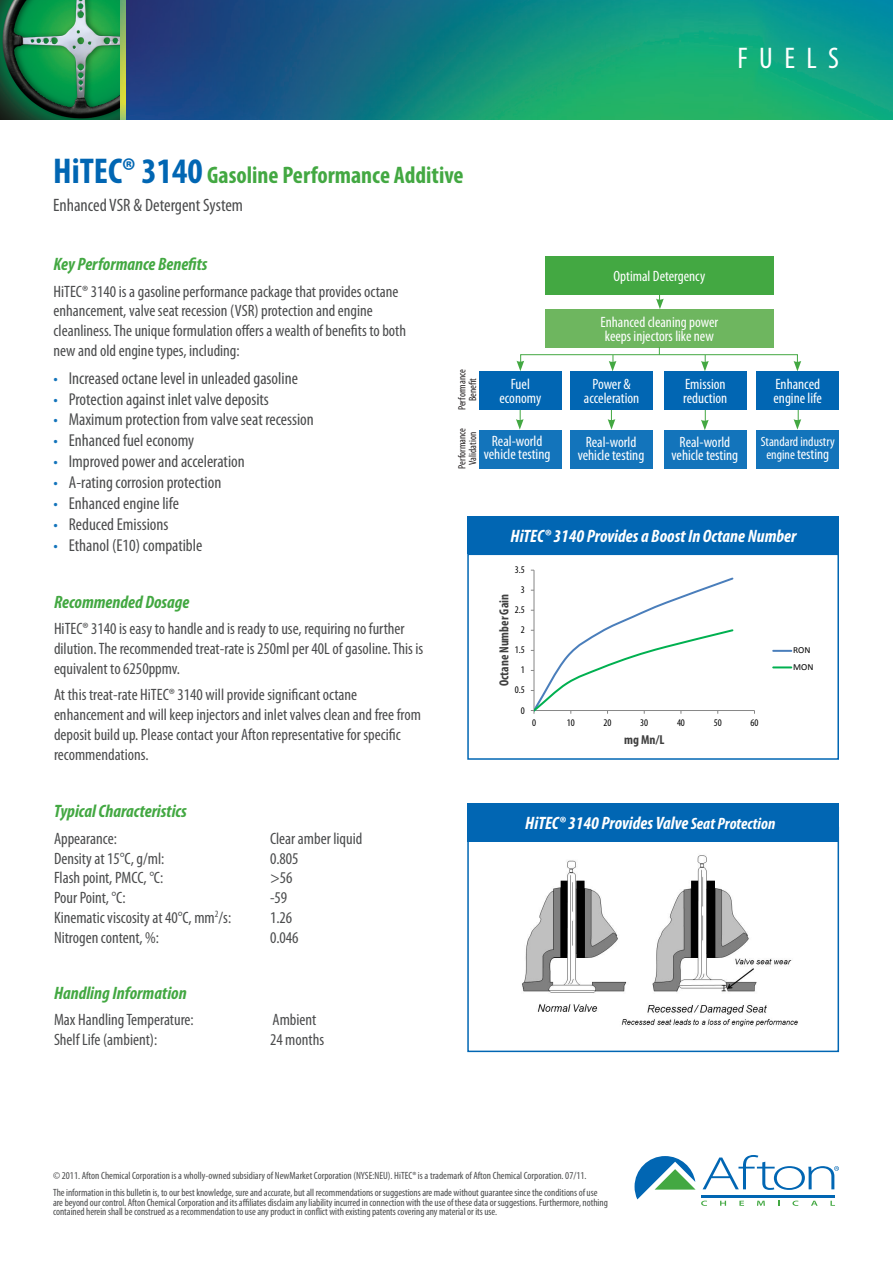
<style>
.page{position:relative;width:893px;height:1263px;background:#fff}
.page>*{position:absolute;margin:0;border:0;box-sizing:border-box;transform-origin:0 0}
.t1{font:condensed 30px "Myriad Pro";letter-spacing:.38em;color:#fff}
.t2{font:700 condensed 24px "Myriad Pro";color:#43a842}
.Sub-headings_Style{font:italic 700 condensed 18px "Myriad Pro";color:#43a842}
.t3{font:italic 700 condensed 18px "Myriad Pro";color:#fff}
.t4{font:condensed 18px "Myriad Pro";color:#4b4c4d}
.t5{font:condensed 17.25px "Myriad Pro";color:#4b4c4d}
.t6{font:condensed 16.5px/19.8px "Myriad Pro";color:#4b4c4d}
.t7{font:condensed 15px/13.5px "Myriad Pro";color:#fff}
.t8{font:condensed 13.5px "Myriad Pro";color:#fff}
.t9{font:700 condensed 13.2px "Myriad Pro";color:#404040}
.t10{font:700 condensed 12.9px "Myriad Pro";color:#404040}
.t11{font:condensed 10.5px/9.8px "Myriad Pro";letter-spacing:-.005em;color:#4b4c4d}
.t12{font:condensed 10.5px "Myriad Pro";color:#231f20}
.t13{font:condensed 10.2px "Myriad Pro";letter-spacing:-.005em;color:#000}
.t14{font:9.15px/16.6px "Calibri";color:#000}
.s1{font-size:36px;color:#0166b3}
.s2{color:#1374bb}
.s3{font-size:13.5px}
.s4{font-size:16.5px}
</style>
<div class="page">
<img style="left:125px;top:0;width:768px;height:119px">
<img style="left:119px;top:0;width:6px;height:119px">
<div style="left:467px;top:516px;width:371px;height:37px;background:#0166b3"></div>
<div style="left:467px;top:553px;width:372px;height:207px;background:#fff;border:2px solid #0166b3"></div>
<hr style="left:534px;top:710px;width:220px;height:1px;background:#868686">
<svg style="left:531px;top:570px;width:203px;height:144px"></svg>
<svg style="left:773px;top:650px;width:18px;height:2px"></svg>
<svg style="left:773px;top:666px;width:18px;height:2px"></svg>
<svg style="left:0;top:0;width:119px;height:119px;background:#27814e"></svg>
<svg style="left:634px;top:1155px;width:205px;height:51px"></svg>
<img style="left:522px;top:855px;width:276px;height:172px">
<div style="left:467px;top:827px;width:372px;height:225px;border:2px solid #0166b3"></div>
<div style="left:467px;top:804px;width:372px;height:38px;background:#0166b3"></div>
<div style="left:545px;top:256px;width:229px;height:39px;background:#43a842"></div>
<div style="left:545px;top:309px;width:229px;height:38px;background:#6eb65f"></div>
<div style="left:520px;top:354px;width:278px;height:14px;border:1px solid #43a842"></div>
<svg style="left:609px;top:355px;width:7px;height:16px"></svg>
<svg style="left:701px;top:355px;width:8px;height:16px"></svg>
<svg style="left:794px;top:361px;width:7px;height:10px"></svg>
<svg style="left:516px;top:361px;width:8px;height:10px"></svg>
<svg style="left:656px;top:295px;width:8px;height:14px"></svg>
<div style="left:757px;top:371px;width:82px;height:39px;background:#0166b3"></div>
<svg style="left:794px;top:410px;width:7px;height:20px"></svg>
<div style="left:479px;top:371px;width:82px;height:39px;background:#0166b3"></div>
<div style="left:479px;top:430px;width:82px;height:38px;background:#1374bb"></div>
<svg style="left:516px;top:410px;width:8px;height:20px"></svg>
<div style="left:570px;top:371px;width:83px;height:39px;background:#0166b3"></div>
<div style="left:570px;top:430px;width:83px;height:38px;background:#1374bb"></div>
<svg style="left:608px;top:410px;width:7px;height:20px"></svg>
<div style="left:664px;top:371px;width:82px;height:39px;background:#0166b3"></div>
<div style="left:664px;top:430px;width:82px;height:38px;background:#1374bb"></div>
<svg style="left:701px;top:410px;width:8px;height:20px"></svg>
<div style="left:756px;top:430px;width:82px;height:38px;background:#1374bb"></div>
<p class="t2" style="left:53px;top:160px;width:412px"><span class="s1">HiTEC® 3140</span> Gasoline Performance Additive</p>
<p class="t4" style="left:53px;top:194px;width:191px">Enhanced VSR &amp; Detergent System</p>
<p class="t1" style="left:737px;top:40px;width:103px">FUELS</p>
<p class="Sub-headings_Style" style="left:54px;top:253px;width:155px">Key Performance Benefits</p>
<p class="t6" style="left:54px;top:281px;width:354px">HiTEC® 3140 is a gasoline performance package that provides octane enhancement, valve seat recession (VSR) protection and engine cleanliness. The unique formulation offers a wealth of benefits to both new and old engine types, including:</p>
<p class="t5" style="left:54px;top:368px;width:246px"><span class="s2">•</span> Increased octane level in unleaded gasoline</p>
<p class="t5" style="left:54px;top:389px;width:217px"><span class="s2">•</span> Protection against inlet valve deposits</p>
<p class="t5" style="left:54px;top:409px;width:262px"><span class="s2">•</span> Maximum protection from valve seat recession</p>
<p class="t5" style="left:54px;top:430px;width:142px"><span class="s2">•</span> Enhanced fuel economy</p>
<p class="t5" style="left:54px;top:451px;width:193px"><span class="s2">•</span> Improved power and acceleration</p>
<p class="t5" style="left:54px;top:472px;width:169px"><span class="s2">•</span> A-rating corrosion protection</p>
<p class="t5" style="left:54px;top:493px;width:127px"><span class="s2">•</span> Enhanced engine life</p>
<p class="t5" style="left:54px;top:514px;width:116px"><span class="s2">•</span> Reduced Emissions</p>
<p class="t5" style="left:54px;top:535px;width:150px"><span class="s2">•</span> Ethanol (E10) compatible</p>
<p class="Sub-headings_Style" style="left:54px;top:590px;width:137px">Recommended Dosage</p>
<p class="t6" style="left:54px;top:619px;width:371px">HiTEC® 3140 is easy to handle and is ready to use, requiring no further dilution. The recommended treat-rate is 250ml per 40L of gasoline. This is equivalent to 6250ppmv.</p>
<p class="t6" style="left:54px;top:685px;width:369px">At this treat-rate HiTEC® 3140 will provide significant octane enhancement and will keep injectors and inlet valves clean and free from deposit build up. Please contact your Afton representative for specific recommendations.</p>
<p class="Sub-headings_Style" style="left:54px;top:800px;width:134px">Typical Characteristics</p>
<p class="t6" style="left:54px;top:828px;width:65px">Appearance:</p>
<p class="t6" style="left:270px;top:828px;width:94px">Clear amber liquid</p>
<p class="t6" style="left:54px;top:848px;width:112px">Density at 15°C, g/ml:</p>
<p class="t6" style="left:270px;top:848px;width:30px">0.805</p>
<p class="t6" style="left:54px;top:868px;width:111px">Flash point, PMCC, °C:</p>
<p class="t6" style="left:270px;top:868px;width:24px">&gt;56</p>
<p class="t6" style="left:54px;top:887px;width:73px">Pour Point, °C:</p>
<p class="t6" style="left:270px;top:887px;width:19px">-59</p>
<p class="t6" style="left:54px;top:907px;width:179px">Kinematic viscosity at 40°C, mm<sup>2</sup>/s:</p>
<p class="t6" style="left:270px;top:907px;width:24px">1.26</p>
<p class="t6" style="left:54px;top:927px;width:107px">Nitrogen content, %:</p>
<p class="t6" style="left:270px;top:927px;width:30px">0.046</p>
<p class="Sub-headings_Style" style="left:54px;top:981px;width:134px">Handling Information</p>
<p class="t6" style="left:54px;top:1010px;width:141px">Max Handling Temperature:</p>
<p class="t6" style="left:273px;top:1010px;width:45px">Ambient</p>
<p class="t6" style="left:54px;top:1029px;width:105px">Shelf Life (ambient):</p>
<p class="t6" style="left:270px;top:1029px;width:56px">24 months</p>
<p class="t7" style="left:613px;top:269px;width:93px">Optimal Detergency</p>
<p class="t7" style="left:600px;top:315px;width:119px">Enhanced cleaning power</p>
<p class="t7" style="left:605px;top:329px;width:110px">keeps injectors like new</p>
<p class="t12" style="left:456px;top:410px;width:43px;rotate:-90deg">Performance</p>
<p class="t12" style="left:466px;top:401px;width:25px;rotate:-90deg">Benefit</p>
<p class="t7" style="left:775px;top:377px;width:46px">Enhanced</p>
<p class="t7" style="left:511px;top:377px;width:21px">Fuel</p>
<p class="t7" style="left:499px;top:391px;width:43px">economy</p>
<p class="t7" style="left:492px;top:434px;width:52px">Real-world</p>
<p class="t7" style="left:484px;top:447px;width:68px">vehicle testing</p>
<p class="t7" style="left:592px;top:377px;width:40px">Power &amp;</p>
<p class="t7" style="left:584px;top:391px;width:57px">acceleration</p>
<p class="t7" style="left:683px;top:377px;width:46px">Emission reduction</p>
<p class="t7" style="left:773px;top:391px;width:50px">engine life</p>
<p class="t12" style="left:456px;top:469px;width:43px;rotate:-90deg">Performance</p>
<p class="t12" style="left:466px;top:465px;width:34px;rotate:-90deg">Validation</p>
<p class="t7" style="left:586px;top:435px;width:52px">Real-world</p>
<p class="t8" style="left:761px;top:433px;width:76px">Standard industry</p>
<p class="t7" style="left:766px;top:447px;width:64px"><span class="s3">engine</span> testing</p>
<p class="t7" style="left:680px;top:435px;width:52px">Real-world</p>
<p class="t7" style="left:672px;top:449px;width:68px">vehicle testing</p>
<p class="t7" style="left:578px;top:449px;width:68px">vehicle testing</p>
<p class="t3" style="left:511px;top:525px;width:287px">HiTEC® 3140 Provides a Boost In Octane Number</p>
<p class="t13" style="left:515px;top:564px;width:11px">3.5</p>
<p class="t13" style="left:521px;top:584px;width:6px">3</p>
<p class="t9" style="left:496px;top:686px;width:94px;rotate:-90deg">Octane Number Gain</p>
<p class="t13" style="left:515px;top:604px;width:11px">2.5</p>
<p class="t13" style="left:521px;top:624px;width:6px">2</p>
<p class="t13" style="left:515px;top:644px;width:11px">1.5</p>
<p class="t13" style="left:521px;top:664px;width:6px">1</p>
<p class="t13" style="left:515px;top:684px;width:11px">0.5</p>
<p class="t13" style="left:521px;top:704px;width:6px">0</p>
<p class="t13" style="left:532px;top:717px;width:6px">0</p>
<p class="t13" style="left:567px;top:717px;width:9px">10</p>
<p class="t13" style="left:603px;top:717px;width:9px">20</p>
<p class="t13" style="left:640px;top:717px;width:9px">30</p>
<p class="t13" style="left:677px;top:717px;width:9px">40</p>
<p class="t13" style="left:714px;top:717px;width:9px">50</p>
<p class="t13" style="left:750px;top:717px;width:9px">60</p>
<p class="t10" style="left:624px;top:732px;width:42px">mg Mn/L</p>
<p class="t14" style="left:793px;top:642px;width:22px">RON<br>MON</p>
<p class="t3" style="left:525px;top:812px;width:251px">HiTEC® 3140 Provides Valve <span class="s4">Seat Protection</span></p>
<p class="t11" style="left:53px;top:1171px;width:535px">© 2011. Afton Chemical Corporation is a wholly-owned subsidiary of NewMarket Corporation (NYSE:NEU). HiTEC® is a trademark of Afton Chemical Corporation. 07/11.</p>
<p class="t11" style="left:53px;top:1187px;width:556px">The information in this bulletin is, to our best knowledge, sure and accurate, but all recommendations or suggestions are made without guarantee since the conditions of use are beyond our control. Afton Chemical Corporation and its affiliates disclaim any liability incurred in connection with the use of these data or suggestions. Furthermore, nothing contained herein shall be construed as a recommendation to use any product in conflict with existing patents covering any material or its use.</p>
</div>
